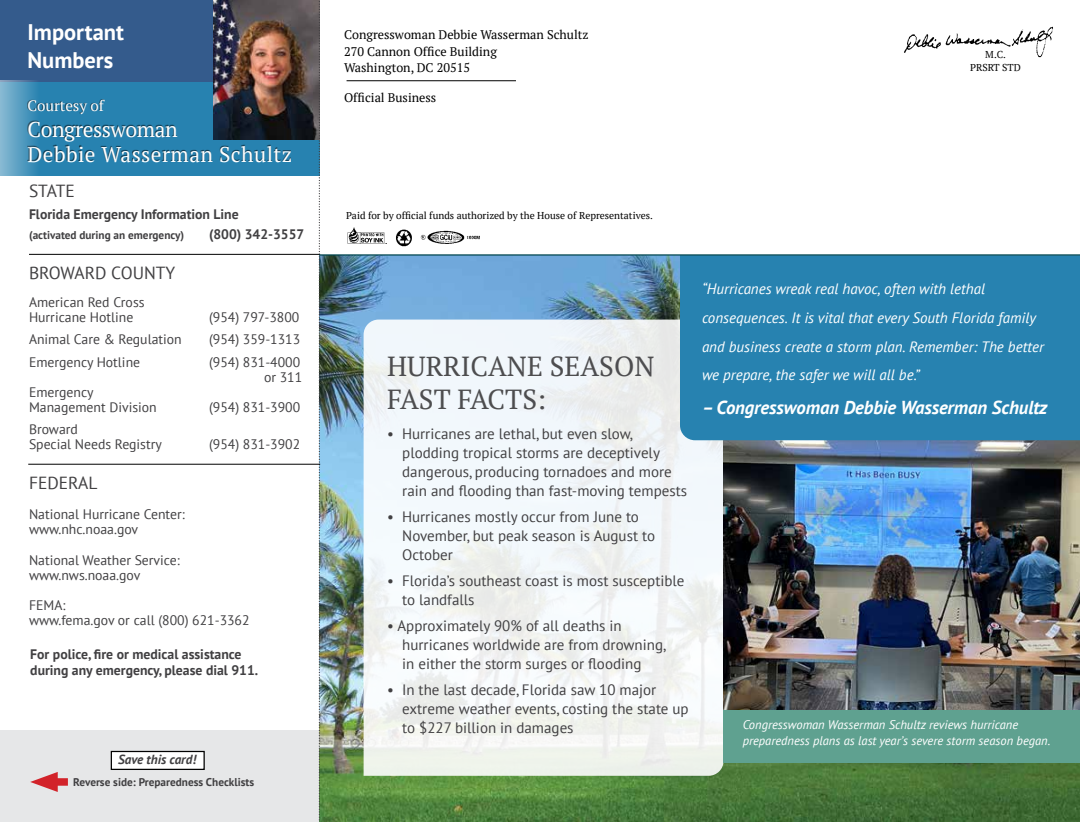
<style>
.page{position:relative;width:1080px;height:822px;background:#fff}
.page>*{position:absolute;margin:0;border:0;box-sizing:border-box;transform-origin:0 0}
.t1{font:27.5px/33px "PT Serif";color:#4d4d4f}
.t2{font:700 22.5px/27.5px "PT Sans";color:#fff}
.t3{font:21.25px/25px "PT Serif";letter-spacing:.02em;color:#fff}
.t4{font:italic 700 18.75px "PT Sans";letter-spacing:-.005em;color:#fff}
.t5{font:17.5px "PT Sans";color:#414042}
.t6{font:15px/18.8px "PT Sans";color:#414042}
.t7{font:italic 15px/28.8px "PT Sans";color:#fff}
.t8{font:15px "PT Serif";color:#fff}
.t9{font:13.75px/15px "PT Sans";color:#414042}
.t10{font:700 13.75px/15.6px "PT Sans";color:#414042}
.t11{font:italic 700 13.12px "PT Sans";color:#414042}
.t12{font:italic 12.5px/16.2px "PT Sans";color:#fff}
.t13{font:12.5px/16.2px "PT Serif";color:#000}
.t14{font:700 11.25px "PT Sans";color:#414042}
.t15{font:10px/12.5px "PT Serif";color:#000;text-align:center}
</style>
<div class="page">
<div style="left:0;top:730px;width:320px;height:91px;background:#e6e7e8"></div>
<div style="left:111px;top:751px;width:93px;height:18px;background:#fff"></div>
<div style="left:111px;top:750px;width:94px;height:19px;border:1px solid #000"></div>
<img style="left:320px;top:255px;width:760px;height:566px">
<svg style="left:364px;top:319px;width:360px;height:456px;fill:#f2f7fb"></svg>
<hr style="left:347px;top:80px;width:169px;height:1px;background:#000">
<img style="left:904px;top:26px;width:149px;height:32px">
<img style="left:347px;top:227px;width:133px;height:20px">
<div style="left:0;top:0;width:320px;height:176px;background:#2782b0"></div>
<div style="left:0;top:0;width:214px;height:81px;background:#345b8c"></div>
<div style="left:27px;top:99px;width:263px;height:62px;background:#000;opacity:.55"></div>
<img style="left:213px;top:0;width:106px;height:139px">
<svg style="left:58px;top:778px;width:10px;height:7px"></svg>
<svg style="left:30px;top:772px;width:28px;height:19px"></svg>
<svg style="left:0;top:80px;width:49px;height:96px"></svg>
<svg style="left:319px;top:0;width:1px;height:822px"></svg>
<div style="left:724px;top:709px;width:356px;height:53px;background:#5fa190"></div>
<img style="left:724px;top:440px;width:356px;height:269px">
<hr style="left:28px;top:464px;width:292px;height:1px;background:#000">
<hr style="left:29px;top:254px;width:291px;height:1px;background:#000">
<div style="left:680px;top:255px;width:400px;height:185px;background:#2782b0"></div>
<hr style="left:319px;top:254px;width:761px;height:1px;background:#00454e">
<h2 class="t2" style="left:28px;top:18px;width:98px">Important<br>Numbers</h2>
<p class="t8" style="left:28px;top:96px;width:78px">Courtesy of</p>
<h3 class="t3" style="left:28px;top:116px;width:266px">Congresswoman<br>Debbie Wasserman Schultz</h3>
<p class="t5" style="left:29px;top:179px;width:47px">STATE</p>
<p class="t10" style="left:29px;top:206px;width:211px">Florida Emergency Information Line</p>
<p class="t14" style="left:29px;top:228px;width:157px">(activated during an emergency)</p>
<p class="t10" style="left:209px;top:226px;width:97px">(800) 342-3557</p>
<p class="t5" style="left:29px;top:262px;width:148px">BROWARD COUNTY</p>
<p class="t9" style="left:29px;top:294px;width:117px">American Red Cross<br>Hurricane Hotline</p>
<p class="t9" style="left:209px;top:309px;width:92px">(954) 797-3800</p>
<p class="t9" style="left:29px;top:331px;width:154px">Animal Care &amp; Regulation</p>
<p class="t9" style="left:209px;top:331px;width:93px">(954) 359-1313</p>
<p class="t9" style="left:29px;top:354px;width:113px">Emergency Hotline</p>
<p class="t9" style="left:209px;top:354px;width:95px;text-align:right">(954) 831-4000 or 311</p>
<p class="t9" style="left:29px;top:384px;width:129px">Emergency<br>Management Division</p>
<p class="t9" style="left:209px;top:399px;width:93px">(954) 831-3900</p>
<p class="t9" style="left:29px;top:421px;width:134px">Broward<br>Special Needs Registry</p>
<p class="t9" style="left:209px;top:436px;width:93px">(954) 831-3902</p>
<p class="t5" style="left:29px;top:472px;width:70px">FEDERAL</p>
<p class="t9" style="left:29px;top:506px;width:157px">National Hurricane Center: www.nhc.noaa.gov</p>
<p class="t9" style="left:29px;top:551px;width:152px">National Weather Service: www.nws.noaa.gov</p>
<p class="t9" style="left:29px;top:596px;width:222px">FEMA:<br>www.fema.gov or call (800) 621-3362</p>
<p class="t10" style="left:30px;top:645px;width:229px">For police, fire or medical assistance during any emergency, please dial 911.</p>
<p class="t11" style="left:118px;top:750px;width:79px">Save this card!</p>
<p class="t14" style="left:73px;top:774px;width:182px">Reverse side: Preparedness Checklists</p>
<p class="t13" style="left:344px;top:27px;width:246px">Congresswoman Debbie Wasserman Schultz<br>270 Cannon Office Building<br>Washington, DC 20515</p>
<p class="t13" style="left:344px;top:89px;width:94px">Official Business</p>
<p class="t15" style="left:970px;top:48px;width:52px">M.C.<br>PRSRT STD</p>
<p class="t15" style="left:346px;top:209px;width:308px">Paid for by official funds authorized by the House of Representatives.</p>
<h1 class="t1" style="left:387px;top:349px;width:269px">HURRICANE SEASON<br>FAST FACTS:</h1>
<p class="t6" style="left:402px;top:424px;width:286px;text-indent:-15px">• Hurricanes are lethal, but even slow, plodding tropical storms are deceptively dangerous, producing tornadoes and more rain and flooding than fast-moving tempests</p>
<p class="t6" style="left:402px;top:507px;width:254px;text-indent:-15px">• Hurricanes mostly occur from June to<br>November, but peak season is August to<br>October</p>
<p class="t6" style="left:402px;top:571px;width:284px;text-indent:-15px">• Florida’s southeast coast is most susceptible to landfalls</p>
<p class="t6" style="left:402px;top:616px;width:265px;text-indent:-15px">• Approximately 90% of all deaths in hurricanes worldwide are from drowning, in either the storm surges or flooding</p>
<p class="t6" style="left:402px;top:680px;width:288px;text-indent:-15px">• In the last decade, Florida saw 10 major extreme weather events, costing the state up to $227 billion in damages</p>
<p class="t7" style="left:702px;top:274px;width:343px">“Hurricanes wreak real havoc, often with lethal consequences. It is vital that every South Florida family and business create a storm plan. Remember: The better we prepare, the safer we will all be.”</p>
<p class="t4" style="left:702px;top:395px;width:347px">– Congresswoman Debbie Wasserman Schultz</p>
<p class="t12" style="left:743px;top:715px;width:309px">Congresswoman Wasserman Schultz reviews hurricane preparedness plans as last year’s severe storm season began.</p>
</div>
